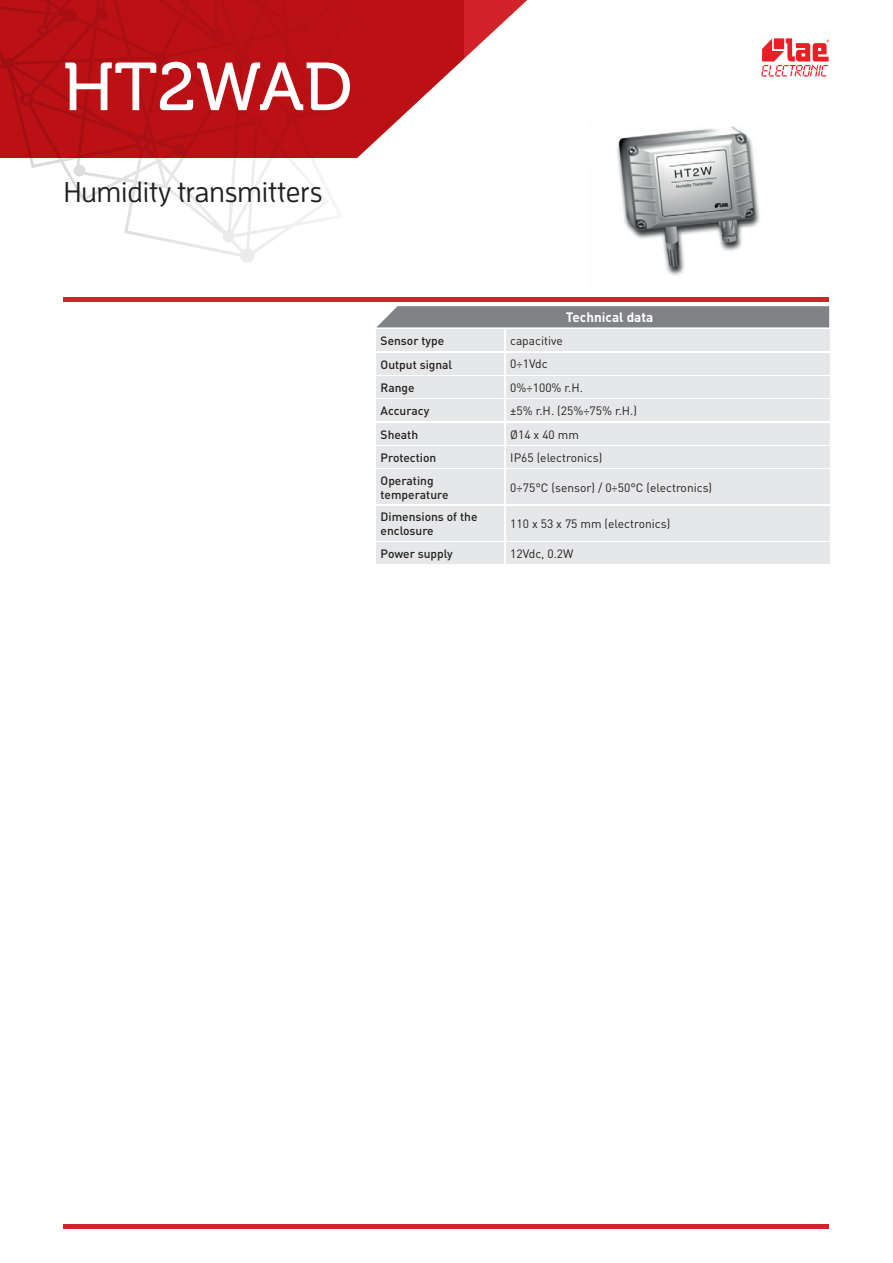
<style>
.page{position:relative;width:893px;height:1263px;background:#fff}
.page>*{position:absolute;margin:0;border:0;box-sizing:border-box;transform-origin:0 0}
.t1{font:67.5px "Museo 500";color:#fff}
.t2{font:500 28.5px "Enzo OT";color:#231f20}
.t3{font:700 13.5px "DIN";color:#fff}
.t4{font:12px/23.4px "DIN";color:#231f20}
.t5{font:500 12px/23.2px "DIN";color:#231f20}
</style>
<div class="page">
<svg style="left:0;top:0;width:352px;height:263px"></svg>
<svg style="left:352px;top:0;width:175px;height:158px"></svg>
<hr style="left:64px;top:1225px;width:765px;height:4px;background:#d2222a">
<svg style="left:761px;top:38px;width:68px;height:39px"></svg>
<hr style="left:64px;top:298px;width:765px;height:4px;background:#d2222a">
<img style="left:617px;top:126px;width:143px;height:150px">
<div style="left:376px;top:542px;width:128px;height:21px;background:#e6e7e9"></div>
<svg style="left:377px;top:306px;width:452px;height:21px;background:#848588"></svg>
<div style="left:376px;top:330px;width:128px;height:21px;background:#e6e7e9"></div>
<div style="left:376px;top:353px;width:128px;height:21px;background:#e6e7e9"></div>
<div style="left:376px;top:376px;width:128px;height:22px;background:#e6e7e9"></div>
<div style="left:376px;top:400px;width:128px;height:21px;background:#e6e7e9"></div>
<div style="left:376px;top:423px;width:128px;height:21px;background:#e6e7e9"></div>
<div style="left:376px;top:446px;width:128px;height:22px;background:#e6e7e9"></div>
<div style="left:376px;top:470px;width:128px;height:34px;background:#e6e7e9"></div>
<div style="left:376px;top:506px;width:128px;height:34px;background:#e6e7e9"></div>
<div style="left:506px;top:330px;width:323px;height:21px;background:#e6e7e9"></div>
<div style="left:506px;top:353px;width:323px;height:21px;background:#e6e7e9"></div>
<div style="left:506px;top:376px;width:323px;height:22px;background:#e6e7e9"></div>
<div style="left:506px;top:400px;width:323px;height:21px;background:#e6e7e9"></div>
<div style="left:506px;top:423px;width:323px;height:21px;background:#e6e7e9"></div>
<div style="left:506px;top:446px;width:323px;height:22px;background:#e6e7e9"></div>
<div style="left:506px;top:470px;width:323px;height:34px;background:#e6e7e9"></div>
<div style="left:506px;top:506px;width:323px;height:34px;background:#e6e7e9"></div>
<div style="left:506px;top:542px;width:323px;height:21px;background:#e6e7e9"></div>
<h1 class="t1" style="left:63px;top:50px;width:291px">HT2WAD</h1>
<h2 class="t2" style="left:64px;top:176px;width:260px">Humidity transmitters</h2>
<p class="t5" style="left:381px;top:329px;width:73px">Sensor type<br>Output signal<br>Range<br>Accuracy<br>Sheath<br>Protection<br>Operating</p>
<p class="t5" style="left:381px;top:482px;width:98px;line-height:22.6px">temperature<br>Dimensions of the</p>
<p class="t5" style="left:381px;top:518px;width:55px">enclosure</p>
<p class="t5" style="left:381px;top:541px;width:74px">Power supply</p>
<p class="t3" style="left:566px;top:309px;width:89px">Technical data</p>
<p class="t4" style="left:510px;top:329px;width:128px">capacitive<br>0÷1Vdc<br>0%÷100% r.H.<br>±5% r.H. (25%÷75% r.H.)<br>Ø14 x 40 mm<br>IP65 (electronics)</p>
<p class="t4" style="left:510px;top:475px;width:203px">0÷75°C (sensor) / 0÷50°C (electronics)</p>
<p class="t4" style="left:510px;top:512px;width:161px">110 x 53 x 75 mm (electronics)</p>
<p class="t4" style="left:510px;top:541px;width:65px">12Vdc, 0.2W</p>
</div>
